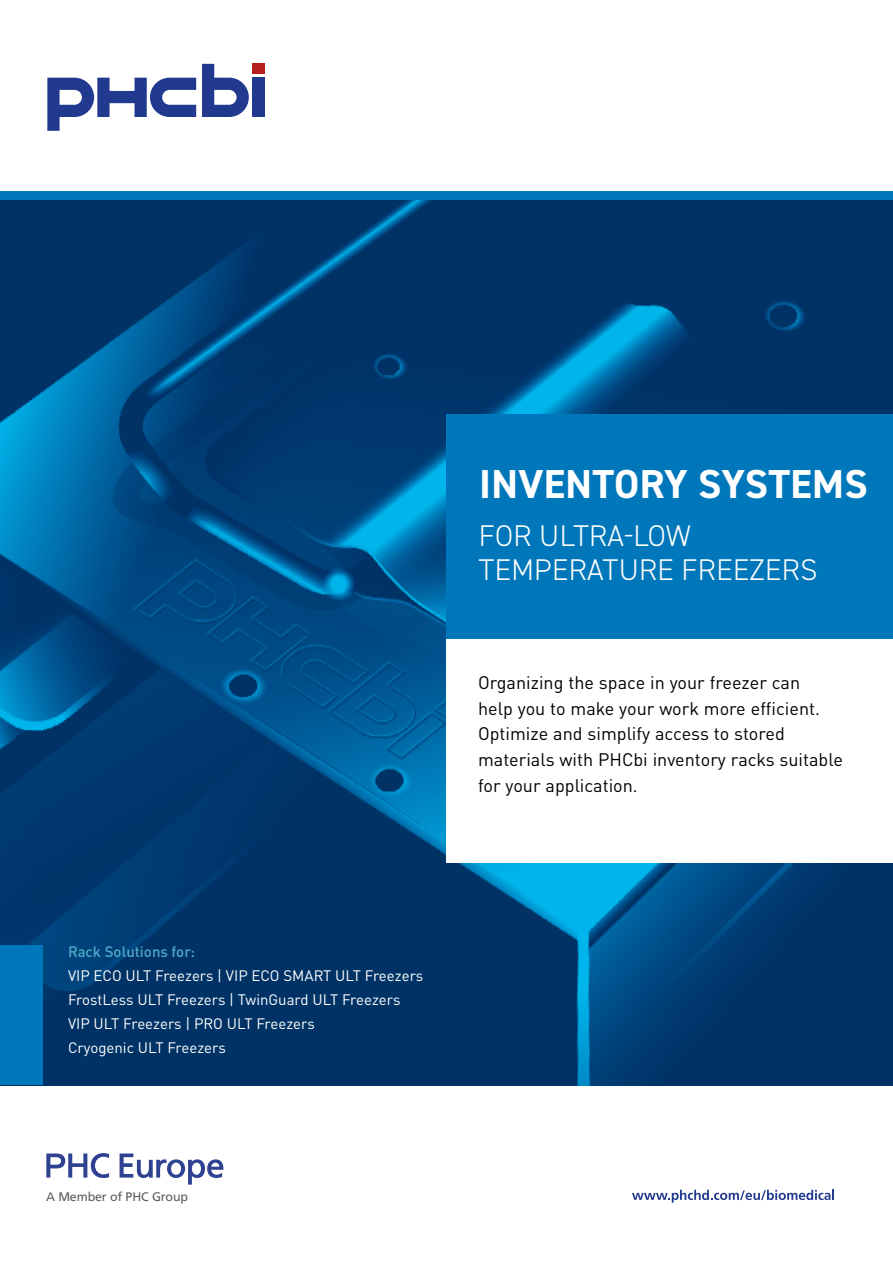
<style>
.page{position:relative;width:893px;height:1263px;background:#fff}
.page>*{position:absolute;margin:0;border:0;box-sizing:border-box;transform-origin:0 0}
.t1{font:700 40.5px "DIN2014";letter-spacing:.01em;color:#fff}
.t2{font:300 30px/34.5px "DIN2014";letter-spacing:.01em;color:#fff}
.t3{font:18px/25.8px "DIN Pro";color:#000}
.t4{font:15px/24px "DIN Pro";color:#fff}
.t5{font:500 15px "DIN Pro";color:#4dacc7}
.t6{font:12.45px "Frutiger LT Std";letter-spacing:-.01em;color:#5c5c5b}
</style>
<div class="page">
<img style="left:0;top:200px;width:893px;height:885px">
<div style="left:446px;top:414px;width:447px;height:226px;background:#0077ba"></div>
<div style="left:446px;top:639px;width:447px;height:223px;background:#fff"></div>
<div style="left:0;top:945px;width:43px;height:140px;background:#0077ba"></div>
<div style="left:0;top:191px;width:893px;height:9px;background:#0077ba"></div>
<div style="left:252px;top:78px;width:12px;height:39px;background:#213a8f"></div>
<svg style="left:47px;top:78px;width:149px;height:53px"></svg>
<svg style="left:202px;top:64px;width:47px;height:53px"></svg>
<div style="left:252px;top:64px;width:12px;height:10px;background:#b51f1f"></div>
<svg style="left:632px;top:1190px;width:202px;height:13px"></svg>
<svg style="left:46px;top:1153px;width:63px;height:25px"></svg>
<svg style="left:120px;top:1153px;width:103px;height:31px"></svg>
<h1 class="t1" style="left:479px;top:457px;width:390px">INVENTORY SYSTEMS</h1>
<h2 class="t2" style="left:479px;top:518px;width:340px">FOR ULTRA-LOW<br>TEMPERATURE FREEZERS</h2>
<p class="t3" style="left:478px;top:667px;width:366px">Organizing the space in your freezer can<br>help you to make your work more efficient.<br>Optimize and simplify access to stored materials with PHCbi inventory racks suitable for your application.</p>
<p class="t5" style="left:68px;top:939px;width:128px">Rack Solutions for:</p>
<p class="t4" style="left:68px;top:962px;width:357px">VIP ECO ULT Freezers | VIP ECO SMART ULT Freezers FrostLess ULT Freezers | TwinGuard ULT Freezers VIP ULT Freezers | PRO ULT Freezers<br>Cryogenic ULT Freezers</p>
<p class="t6" style="left:46px;top:1189px;width:143px">A Member of PHC Group</p>
</div>
